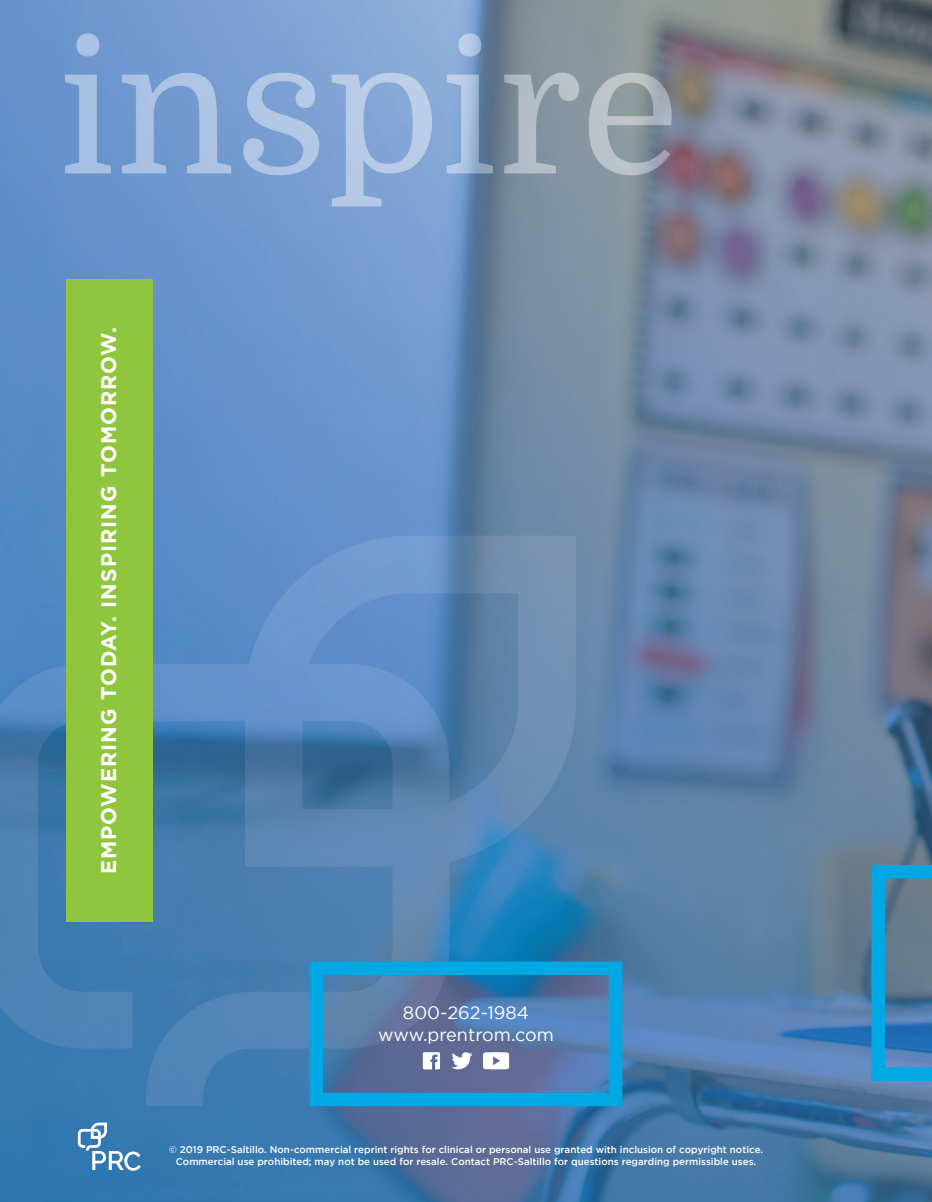
<style>
.page{position:relative;width:932px;height:1202px;background:#fff}
.page>*{position:absolute;margin:0;border:0;box-sizing:border-box;transform-origin:0 0}
.t1{font:700 21px "Gotham";letter-spacing:.05em;color:#fff}
.t2{font:18px/21.6px "Gotham";color:#fff;text-align:center}
.t3{font:500 9.75px/11.7px "Gotham";color:#fff;text-align:center}
</style>
<div class="page">
<img style="left:0;top:0;width:932px;height:1201px">
<svg style="left:78px;top:1122px;width:63px;height:48px"></svg>
<div style="left:66px;top:280px;width:86px;height:642px;background:#8fc63e"></div>
<div style="left:309px;top:961px;width:313px;height:145px;border:14px solid #00a8e3"></div>
<svg style="left:423px;top:1052px;width:17px;height:17px"></svg>
<svg style="left:451px;top:1052px;width:21px;height:18px"></svg>
<svg style="left:483px;top:1052px;width:26px;height:17px"></svg>
<svg style="left:871px;top:865px;width:61px;height:216px;background:#3b87af"></svg>
<h1 class="t1" style="left:96px;top:874px;width:548px;rotate:-90deg">EMPOWERING TODAY. INSPIRING TOMORROW.</h1>
<h2 class="t2" style="left:378px;top:1001px;width:177px">800-262-1984 www.prentrom.com</h2>
<p class="t3" style="left:169px;top:1143px;width:596px">© 2019 PRC-Saltillo. Non-commercial reprint rights for clinical or personal use granted with inclusion of copyright notice.<br>Commercial use prohibited; may not be used for resale. Contact PRC-Saltillo for questions regarding permissible uses.</p>
</div>
